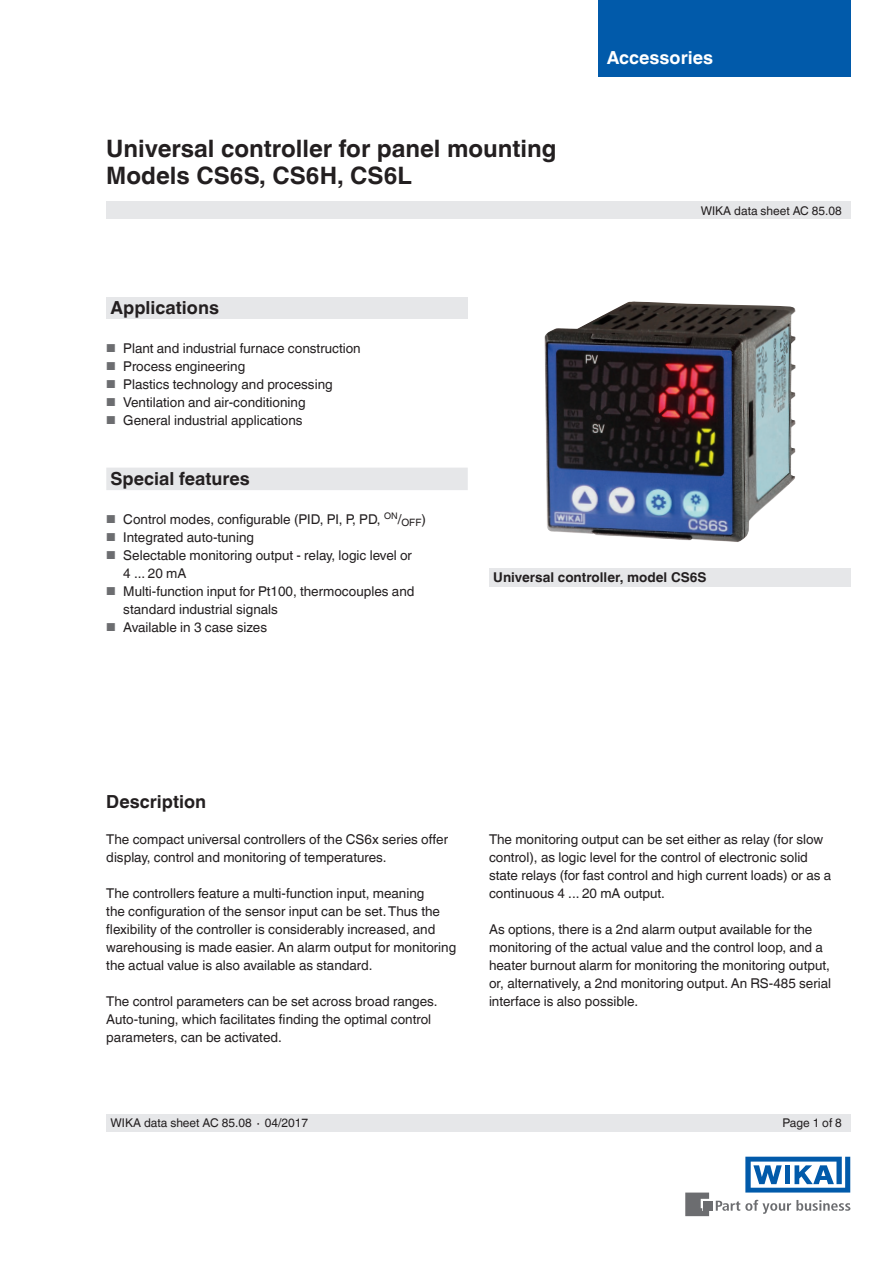
<style>
.page{position:relative;width:893px;height:1263px;background:#fff}
.page>*{position:absolute;margin:0;border:0;box-sizing:border-box;transform-origin:0 0}
.t1{font:700 24px/27px "Helvetica World";color:#231f20}
.t2{font:700 18px "Helvetica World";color:#231f20}
.t3{font:700 18px "Helvetica World";color:#fff}
.t4{font:13.5px/18px "Helvetica World";color:#231f20}
.t5{font:700 13.5px "Helvetica World";color:#231f20}
.t6{font:12px "Helvetica World";color:#231f20}
.s1{font-size:11.55px;color:#6c6d70}
</style>
<div class="page">
<div style="left:106px;top:298px;width:362px;height:21px;background:#e6e7e9"></div>
<svg style="left:716px;top:1200px;width:134px;height:14px"></svg>
<div style="left:703px;top:1201px;width:9px;height:9px;background:#6c6d70"></div>
<svg style="left:685px;top:1192px;width:24px;height:24px"></svg>
<svg style="left:745px;top:1157px;width:105px;height:35px"></svg>
<div style="left:106px;top:202px;width:744px;height:17px;background:#e6e7e9"></div>
<div style="left:106px;top:1114px;width:744px;height:17px;background:#e6e7e9"></div>
<div style="left:598px;top:0;width:252px;height:77px;background:#015aaa"></div>
<div style="left:489px;top:568px;width:361px;height:18px;background:#e6e7e9"></div>
<div style="left:106px;top:468px;width:362px;height:22px;background:#e6e7e9"></div>
<img style="left:544px;top:301px;width:252px;height:241px">
<h1 class="t1" style="left:106px;top:135px;width:452px">Universal controller for panel mounting<br>Models CS6S, CS6H, CS6L</h1>
<h2 class="t2" style="left:111px;top:297px;width:110px">Applications</h2>
<p class="t4" style="left:106px;top:339px;width:256px"><span class="s1">■</span> Plant and industrial furnace construction</p>
<p class="t4" style="left:106px;top:357px;width:140px"><span class="s1">■</span> Process engineering</p>
<p class="t4" style="left:106px;top:375px;width:228px"><span class="s1">■</span> Plastics technology and processing</p>
<p class="t4" style="left:106px;top:393px;width:201px"><span class="s1">■</span> Ventilation and air-conditioning</p>
<p class="t4" style="left:106px;top:411px;width:198px"><span class="s1">■</span> General industrial applications</p>
<h2 class="t3" style="left:607px;top:47px;width:108px">Accessories</h2>
<p class="t6" style="left:701px;top:204px;width:143px">WIKA data sheet AC 85.08</p>
<h2 class="t2" style="left:111px;top:468px;width:141px">Special features</h2>
<p class="t4" style="left:106px;top:510px;width:321px"><span class="s1">■</span> Control modes, configurable (PID, PI, P, PD, <sup>ON</sup>/<sub>OFF</sub>)</p>
<p class="t4" style="left:106px;top:528px;width:149px"><span class="s1">■</span> Integrated auto-tuning</p>
<p class="t4" style="left:123px;top:546px;width:290px;text-indent:-17px"><span class="s1">■</span> Selectable monitoring output - relay, logic level or<br>4 ... 20 mA</p>
<p class="t4" style="left:123px;top:582px;width:293px;text-indent:-17px"><span class="s1">■</span> Multi-function input for Pt100, thermocouples and standard industrial signals</p>
<p class="t4" style="left:106px;top:618px;width:162px"><span class="s1">■</span> Available in 3 case sizes</p>
<p class="t5" style="left:493px;top:569px;width:215px">Universal controller, model CS6S</p>
<h2 class="t2" style="left:106px;top:791px;width:101px">Description</h2>
<p class="t4" style="left:106px;top:830px;width:343px">The compact universal controllers of the CS6x series offer display, control and monitoring of temperatures.</p>
<p class="t4" style="left:106px;top:884px;width:351px">The controllers feature a multi-function input, meaning<br>the configuration of the sensor input can be set. Thus the flexibility of the controller is considerably increased, and warehousing is made easier. An alarm output for monitoring the actual value is also available as standard.</p>
<p class="t4" style="left:106px;top:992px;width:333px">The control parameters can be set across broad ranges.<br>Auto-tuning, which facilitates finding the optimal control parameters, can be activated.</p>
<p class="t4" style="left:489px;top:830px;width:344px">The monitoring output can be set either as relay (for slow control), as logic level for the control of electronic solid state relays (for fast control and high current loads) or as a continuous 4 ... 20 mA output.</p>
<p class="t4" style="left:489px;top:920px;width:344px">As options, there is a 2nd alarm output available for the monitoring of the actual value and the control loop, and a heater burnout alarm for monitoring the monitoring output, or, alternatively, a 2nd monitoring output. An RS-485 serial interface is also possible.</p>
<p class="t6" style="left:111px;top:1116px;width:199px">WIKA data sheet AC 85.08 ∙ 04/2017</p>
<p class="t6" style="left:782px;top:1116px;width:61px">Page 1 of 8</p>
</div>
